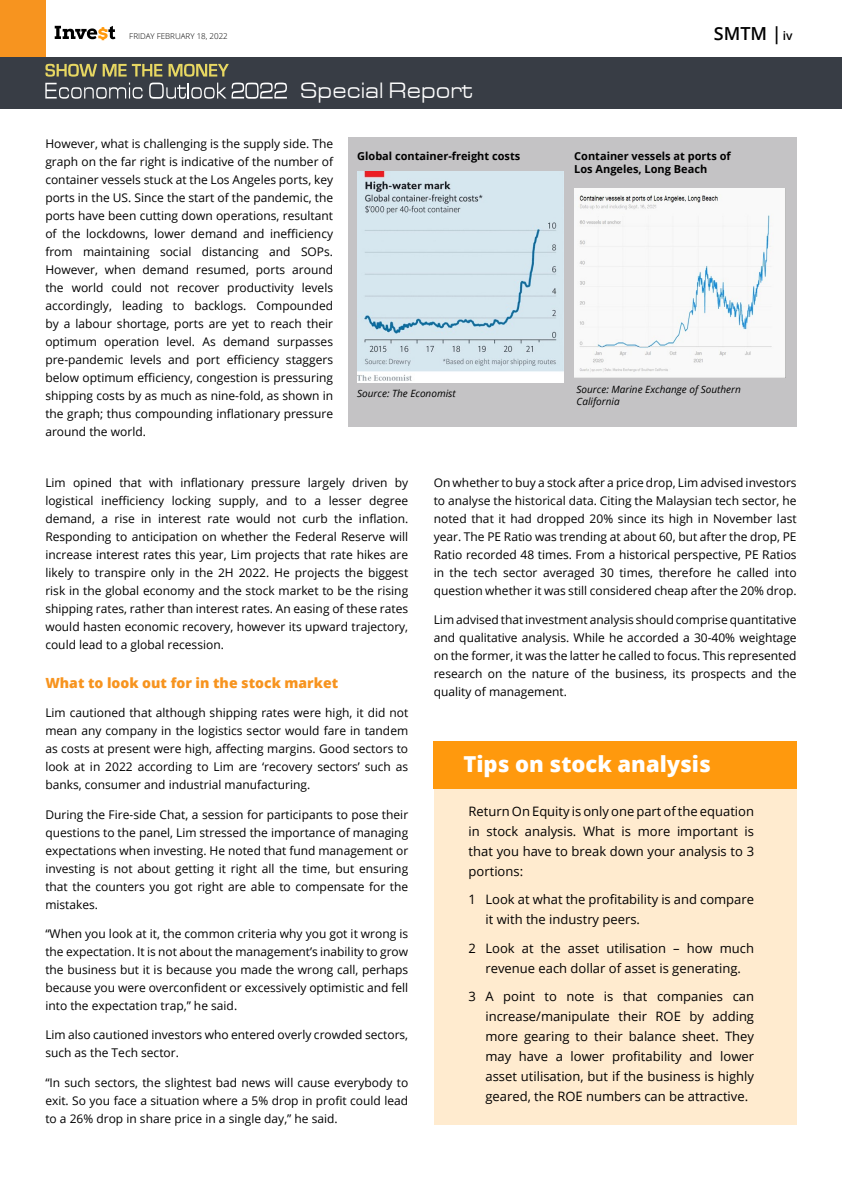
<style>
.page{position:relative;width:842px;height:1191px;background:#fff}
.page>*{position:absolute;margin:0;border:0;box-sizing:border-box;transform-origin:0 0}
.t1{font:23px "Eurostile Extended";color:#fff;scale:.85 1}
.t2{font:800 22px "Open Sans";color:#fff}
.t3{font:600 18px "Open Sans";color:#000}
.t4{font:800 14px "Open Sans";color:#f7941f}
.t5{font:13px/20px "Open Sans";color:#000;text-align:justify}
.t6{font:12px/18px "Open Sans";color:#000;text-align:justify}
.t7{font:700 11px/13.2px "Open Sans";color:#000}
.t8{font:italic 10px/12px "Open Sans";color:#000}
.t9{font:300 8px "Open Sans";color:#000}
.s1{font-size:12px}
</style>
<div class="page">
<div style="left:348px;top:137px;width:449px;height:289px;background:#c4c3c5"></div>
<img style="left:574px;top:188px;width:211px;height:189px">
<img style="left:358px;top:171px;width:205px;height:212px">
<div style="left:0;top:57px;width:842px;height:51px;background:#383d45"></div>
<svg style="left:45px;top:64px;width:52px;height:13px"></svg>
<svg style="left:103px;top:64px;width:59px;height:13px"></svg>
<svg style="left:169px;top:64px;width:60px;height:13px"></svg>
<svg style="left:45px;top:83px;width:98px;height:16px"></svg>
<svg style="left:149px;top:83px;width:138px;height:16px"></svg>
<div style="left:434px;top:742px;width:362px;height:382px;background:#ffebcf"></div>
<div style="left:433px;top:741px;width:364px;height:47px;background:#ff990d"></div>
<div style="left:0;top:0;width:45px;height:57px;background:#f7941f"></div>
<svg style="left:55px;top:26px;width:60px;height:14px"></svg>
<p class="t9" style="left:129px;top:31px;width:100px">FRIDAY FEBRUARY 18, 2022</p>
<h3 class="t3" style="left:714px;top:21px;width:80px">SMTM |<span class="s1">iv</span></h3>
<h1 class="t1" style="left:300px;top:78px;width:205px">Special Report</h1>
<p class="t6" style="left:45px;top:134px;width:289px">However, what is challenging is the supply side. The graph on the far right is indicative of the number of container vessels stuck at the Los Angeles ports, key ports in the US. Since the start of the pandemic, the ports have been cutting down operations, resultant of the lockdowns, lower demand and inefficiency from maintaining social distancing and SOPs.<br>However, when demand resumed, ports around the world could not recover productivity levels accordingly, leading to backlogs. Compounded by a labour shortage, ports are yet to reach their optimum operation level. As demand surpasses pre-pandemic levels and port efficiency staggers below optimum efficiency, congestion is pressuring shipping costs by as much as nine-fold, as shown in the graph; thus compounding inflationary pressure around the world.</p>
<p class="t7" style="left:357px;top:149px;width:165px">Global container-freight costs</p>
<p class="t8" style="left:357px;top:387px;width:100px">Source: The Economist</p>
<p class="t7" style="left:574px;top:149px;width:158px">Container vessels at ports of<br>Los Angeles, Long Beach</p>
<p class="t8" style="left:576px;top:383px;width:166px">Source: Marine Exchange of Southern<br>California</p>
<p class="t6" style="left:45px;top:473px;width:364px">Lim opined that with inflationary pressure largely driven by logistical inefficiency locking supply, and to a lesser degree demand, a rise in interest rate would not curb the inflation.<br>Responding to anticipation on whether the Federal Reserve will increase interest rates this year, Lim projects that rate hikes are likely to transpire only in the 2H 2022. He projects the biggest risk in the global economy and the stock market to be the rising shipping rates, rather than interest rates. An easing of these rates would hasten economic recovery, however its upward trajectory, could lead to a global recession.</p>
<p class="t4" style="left:45px;top:672px;width:294px">What to look out for in the stock market</p>
<p class="t6" style="left:45px;top:703px;width:364px">Lim cautioned that although shipping rates were high, it did not mean any company in the logistics sector would fare in tandem as costs at present were high, affecting margins. Good sectors to look at in 2022 according to Lim are ‘recovery sectors’ such as banks, consumer and industrial manufacturing.</p>
<p class="t6" style="left:45px;top:805px;width:364px">During the Fire-side Chat, a session for participants to pose their questions to the panel, Lim stressed the importance of managing expectations when investing. He noted that fund management or investing is not about getting it right all the time, but ensuring that the counters you got right are able to compensate for the mistakes.</p>
<p class="t6" style="left:45px;top:924px;width:364px">“When you look at it, the common criteria why you got it wrong is the expectation. It is not about the management’s inability to grow the business but it is because you made the wrong call, perhaps because you were overconfident or excessively optimistic and fell into the expectation trap,” he said.</p>
<p class="t6" style="left:45px;top:1025px;width:364px">Lim also cautioned investors who entered overly crowded sectors, such as the Tech sector.</p>
<p class="t6" style="left:45px;top:1073px;width:364px">“In such sectors, the slightest bad news will cause everybody to exit. So you face a situation where a 5% drop in profit could lead to a 26% drop in share price in a single day,” he said.</p>
<p class="t6" style="left:434px;top:473px;width:364px">On whether to buy a stock after a price drop, Lim advised investors to analyse the historical data. Citing the Malaysian tech sector, he noted that it had dropped 20% since its high in November last year. The PE Ratio was trending at about 60, but after the drop, PE Ratio recorded 48 times. From a historical perspective, PE Ratios in the tech sector averaged 30 times, therefore he called into question whether it was still considered cheap after the 20% drop.</p>
<p class="t6" style="left:434px;top:610px;width:364px">Lim advised that investment analysis should comprise quantitative and qualitative analysis. While he accorded a 30-40% weightage on the former, it was the latter he called to focus. This represented research on the nature of the business, its prospects and the quality of management.</p>
<h2 class="t2" style="left:463px;top:747px;width:249px">Tips on stock analysis</h2>
<p class="t5" style="left:469px;top:801px;width:287px">Return On Equity is only one part of the equation in stock analysis. What is more important is that you have to break down your analysis to 3 portions:</p>
<p class="t5" style="left:485px;top:889px;width:270px;text-indent:-17px">1 Look at what the profitability is and compare it with the industry peers.</p>
<p class="t5" style="left:469px;top:937px;width:287px;text-align:center">2 Look at the asset utilisation – how much revenue each dollar of asset is generating.</p>
<p class="t5" style="left:485px;top:986px;width:270px;text-indent:-17px">3 A point to note is that companies can increase/manipulate their ROE by adding more gearing to their balance sheet. They may have a lower profitability and lower asset utilisation, but if the business is highly geared, the ROE numbers can be attractive.</p>
</div>
